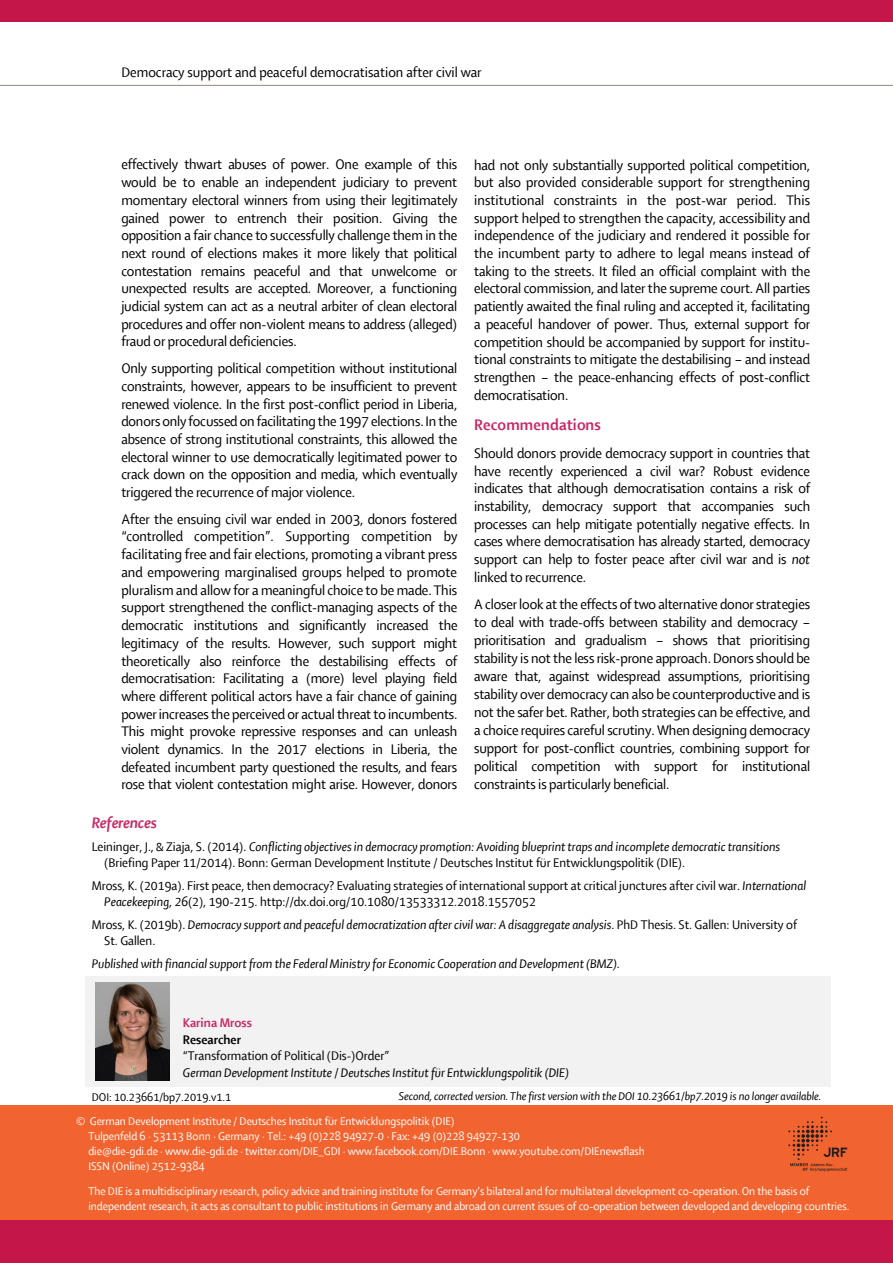
<style>
.page{position:relative;width:893px;height:1263px;background:#fff}
.page>*{position:absolute;margin:0;border:0;box-sizing:border-box;transform-origin:0 0}
.t1{font:16.5px "Shaker RB";letter-spacing:.005em;color:#c92967}
.t2{font:16.5px "Shaker RBI";letter-spacing:-.01em;color:#c92967}
.t3{font:15px/17.7px "Shaker R";letter-spacing:-.01em;color:#000;text-align:justify}
.t4{font:13.5px "Shaker RI";color:#000}
.t5{font:13.5px/22.5px "Shaker R";color:#000}
.t6{font:13.5px "Shaker RB";letter-spacing:.005em;color:#c92967}
.t7{font:13.5px "Shaker RB";color:#000}
.t8{font:12px/15px "Shaker R";color:#fff}
.t9{font:12px "Shaker RI";color:#000}
.t10{font:12px "Shaker R";letter-spacing:-.005em;color:#000}
.s1{font-family:"Shaker RI"}
.s2{font-family:"Shaker R"}
</style>
<div class="page">
<div style="left:0;top:0;width:893px;height:21px;background:#c51649"></div>
<hr style="left:0;top:85px;width:893px;height:1px;background:#9f988a">
<div style="left:0;top:1106px;width:893px;height:115px;background:#f2642f"></div>
<div style="left:0;top:1220px;width:893px;height:43px;background:#c51649"></div>
<svg style="left:788px;top:1116px;width:59px;height:55px"></svg>
<div style="left:85px;top:976px;width:746px;height:17px;background:#f2f2f2"></div>
<div style="left:85px;top:993px;width:746px;height:37px;background:#f2f2f2"></div>
<div style="left:85px;top:1030px;width:746px;height:17px;background:#f2f2f2"></div>
<div style="left:85px;top:1047px;width:746px;height:16px;background:#f2f2f2"></div>
<div style="left:85px;top:1063px;width:746px;height:24px;background:#f2f2f2"></div>
<img style="left:96px;top:982px;width:73px;height:98px">
<p class="t3" style="left:121px;top:64px;width:362px">Democracy support and peaceful democratisation after civil war</p>
<p class="t3" style="left:121px;top:156px;width:337px">effectively thwart abuses of power. One example of this would be to enable an independent judiciary to prevent momentary electoral winners from using their legitimately gained power to entrench their position. Giving the opposition a fair chance to successfully challenge them in the next round of elections makes it more likely that political contestation remains peaceful and that unwelcome or unexpected results are accepted. Moreover, a functioning judicial system can act as a neutral arbiter of clean electoral procedures and offer non-violent means to address (alleged) fraud or procedural deficiencies.</p>
<p class="t3" style="left:121px;top:360px;width:337px">Only supporting political competition without institutional constraints, however, appears to be insufficient to prevent renewed violence. In the first post-conflict period in Liberia, donors only focussed on facilitating the 1997 elections. In the absence of strong institutional constraints, this allowed the electoral winner to use democratically legitimated power to crack down on the opposition and media, which eventually triggered the recurrence of major violence.</p>
<p class="t3" style="left:121px;top:510px;width:338px">After the ensuing civil war ended in 2003, donors fostered “controlled competition”. Supporting competition by facilitating free and fair elections, promoting a vibrant press and empowering marginalised groups helped to promote pluralism and allow for a meaningful choice to be made. This support strengthened the conflict-managing aspects of the democratic institutions and significantly increased the legitimacy of the results. However, such support might theoretically also reinforce the destabilising effects of democratisation: Facilitating a (more) level playing field where different political actors have a fair chance of gaining power increases the perceived or actual threat to incumbents.<br>This might provoke repressive responses and can unleash violent dynamics. In the 2017 elections in Liberia, the defeated incumbent party questioned the results, and fears rose that violent contestation might arise. However, donors</p>
<p class="t3" style="left:474px;top:156px;width:337px">had not only substantially supported political competition, but also provided considerable support for strengthening institutional constraints in the post-war period. This support helped to strengthen the capacity, accessibility and independence of the judiciary and rendered it possible for the incumbent party to adhere to legal means instead of taking to the streets. It filed an official complaint with the electoral commission, and later the supreme court. All parties patiently awaited the final ruling and accepted it, facilitating a peaceful handover of power. Thus, external support for competition should be accompanied by support for institu&shy;tional constraints to mitigate the destabilising – and instead strengthen – the peace-enhancing effects of post-conflict democratisation.</p>
<p class="t1" style="left:474px;top:416px;width:128px">Recommendations</p>
<p class="t3" style="left:474px;top:444px;width:338px">Should donors provide democracy support in countries that have recently experienced a civil war? Robust evidence indicates that although democratisation contains a risk of instability, democracy support that accompanies such processes can help mitigate potentially negative effects. In cases where democratisation has already started, democracy support can help to foster peace after civil war and is <span class="s1">not </span>linked to recurrence.</p>
<p class="t3" style="left:474px;top:595px;width:337px">A closer look at the effects of two alternative donor strategies to deal with trade-offs between stability and democracy – prioritisation and gradualism – shows that prioritising stability is not the less risk-prone approach. Donors should be aware that, against widespread assumptions, prioritising stability over democracy can also be counterproductive and is not the safer bet. Rather, both strategies can be effective, and a choice requires careful scrutiny. When designing democracy support for post-conflict countries, combining support for political competition with support for institutional constraints is particularly beneficial.</p>
<p class="t2" style="left:92px;top:813px;width:67px">References</p>
<p class="t4" style="left:92px;top:839px;width:690px"><span class="s2">Leininger, J., &amp; Ziaja, S. (2014).</span> Conflicting objectives in democracy promotion: Avoiding blueprint traps and incomplete democratic transitions</p>
<p class="t5" style="left:92px;top:852px;width:716px;text-indent:13px">(Briefing Paper 11/2014). Bonn: German Development Institute / Deutsches Institut für Entwicklungspolitik (DIE).<br>Mross, K. (2019a). First peace, then democracy? Evaluating strategies of international support at critical junctures after civil war. <span class="s1">International</span></p>
<p class="t5" style="left:104px;top:891px;width:433px"><span class="s1">Peacekeeping</span>, <span class="s1">26</span>(2), 190-215. http://dx.doi.org/10.1080/13533312.2018.1557052</p>
<p class="t4" style="left:92px;top:917px;width:707px"><span class="s2">Mross, K. (2019b).</span> Democracy support and peaceful democratization after civil war: A disaggregate analysis<span class="s2">. PhD Thesis. St. Gallen: University of</span></p>
<p class="t5" style="left:104px;top:930px;width:53px">St. Gallen.</p>
<p class="t4" style="left:92px;top:956px;width:530px">Published with financial support from the Federal Ministry for Economic Cooperation and Development (BMZ).</p>
<p class="t6" style="left:183px;top:1015px;width:70px">Karina Mross</p>
<p class="t7" style="left:183px;top:1032px;width:60px">Researcher</p>
<p class="t5" style="left:183px;top:1045px;width:208px">“Transformation of Political (Dis-)Order”</p>
<p class="t4" style="left:183px;top:1065px;width:388px">German Development Institute / Deutsches Institut für Entwicklungspolitik (DIE)</p>
<p class="t10" style="left:92px;top:1091px;width:141px">DOI: 10.23661/bp7.2019.v1.1</p>
<p class="t9" style="left:399px;top:1090px;width:424px">Second, corrected version. The first version with the DOI 10.23661/bp7.2019 is no longer available.</p>
<p class="t8" style="left:88px;top:1113px;width:558px;text-indent:-12px">© German Development Institute / Deutsches Institut für Entwicklungspolitik (DIE)<br>Tulpenfeld 6 · 53113 Bonn · Germany · Tel.: +49 (0)228 94927-0 · Fax: +49 (0)228 94927-130<br>die@die-gdi.de · www.die-gdi.de · twitter.com/DIE_GDI · www.facebook.com/DIE.Bonn · www.youtube.com/DIEnewsflash ISSN (Online) 2512-9384</p>
<p class="t8" style="left:88px;top:1184px;width:762px">The DIE is a multidisciplinary research, policy advice and training institute for Germany’s bilateral and for multilateral development co-operation. On the basis of independent research, it acts as consultant to public institutions in Germany and abroad on current issues of co-operation between developed and developing countries.</p>
</div>
